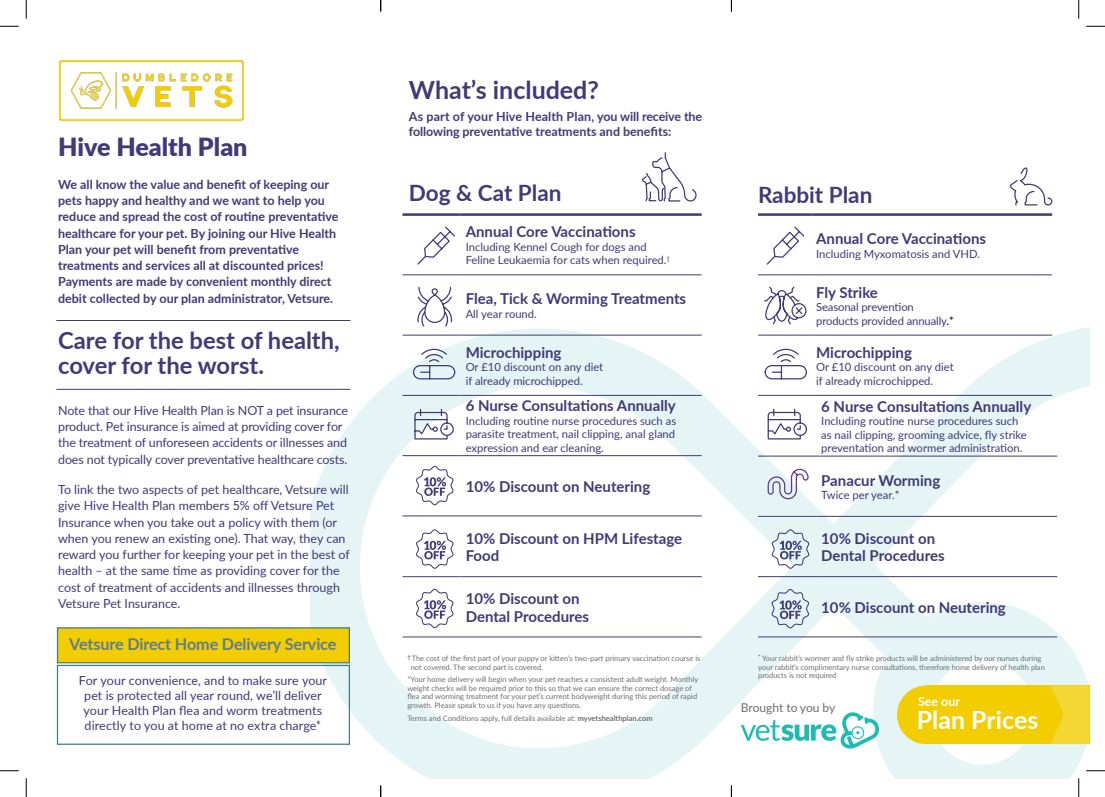
<style>
.page{position:relative;width:1105px;height:797px;background:#fff}
.page>*{position:absolute;margin:0;border:0;box-sizing:border-box;transform-origin:0 0}
.t1{font:700 25px "Lato";color:#403a76}
.t2{font:900 25px "Lato";color:#403a76}
.t3{font:700 25px "Lato";color:#fff}
.t4{font:700 23.75px/25px "Lato";color:#403a76}
.t5{font:700 22.5px "Lato";color:#403a76}
.t6{font:700 16.25px "Lato";letter-spacing:-.01em;color:#607d8e}
.t7{font:700 15px/17.5px "Lato";color:#403a76}
.Heading_-_Benefits{font:12.5px/16.2px "Lato";color:#403a76}
.t8{font:700 12.5px/16.2px "Lato";color:#403a76}
.t9{font:700 12.5px "Lato";color:#fff}
.t10{font:12.12px "Lato";letter-spacing:-.005em;color:#6c6d70}
.t11{font:11.25px/13.5px "Lato";color:#403a76}
.t12{font:7.5px/8.8px "Lato";color:#6c6d70}
.s1{font-weight:700}
.s2{color:#010000}
</style>
<div class="page">
<svg style="left:310px;top:274px;width:779px;height:504px"></svg>
<div style="left:897px;top:685px;width:59px;height:59px;background:#f2cd00;border-radius:50%"></div>
<div style="left:926px;top:685px;width:163px;height:59px;background:#f2cd00"></div>
<svg style="left:1050px;top:685px;width:39px;height:59px"></svg>
<svg style="left:741px;top:712px;width:138px;height:36px"></svg>
<hr style="left:56px;top:320px;width:294px;height:1px;background:#403a76">
<hr style="left:56px;top:389px;width:294px;height:1px;background:#403a76">
<hr style="left:402px;top:213px;width:59px;height:3px;background:#403a76">
<hr style="left:461px;top:213px;width:241px;height:3px;background:#403a76">
<hr style="left:402px;top:275px;width:59px;height:1px;background:#403a76">
<hr style="left:461px;top:275px;width:241px;height:1px;background:#403a76">
<hr style="left:402px;top:335px;width:59px;height:1px;background:#403a76">
<hr style="left:461px;top:335px;width:241px;height:1px;background:#403a76">
<hr style="left:402px;top:395px;width:59px;height:1px;background:#403a76">
<hr style="left:461px;top:395px;width:241px;height:1px;background:#403a76">
<hr style="left:402px;top:455px;width:59px;height:1px;background:#403a76">
<hr style="left:461px;top:455px;width:241px;height:1px;background:#403a76">
<hr style="left:402px;top:515px;width:59px;height:1px;background:#403a76">
<hr style="left:461px;top:515px;width:241px;height:1px;background:#403a76">
<svg style="left:412px;top:348px;width:44px;height:32px"></svg>
<svg style="left:417px;top:226px;width:38px;height:39px"></svg>
<svg style="left:417px;top:286px;width:36px;height:42px"></svg>
<svg style="left:642px;top:152px;width:55px;height:50px"></svg>
<svg style="left:764px;top:348px;width:44px;height:32px"></svg>
<svg style="left:766px;top:226px;width:39px;height:39px"></svg>
<svg style="left:763px;top:285px;width:44px;height:40px"></svg>
<svg style="left:1010px;top:168px;width:43px;height:38px"></svg>
<hr style="left:758px;top:213px;width:53px;height:3px;background:#403a76">
<hr style="left:811px;top:213px;width:241px;height:3px;background:#403a76">
<hr style="left:758px;top:275px;width:53px;height:1px;background:#403a76">
<hr style="left:811px;top:275px;width:241px;height:1px;background:#403a76">
<hr style="left:758px;top:335px;width:53px;height:1px;background:#403a76">
<hr style="left:811px;top:335px;width:241px;height:1px;background:#403a76">
<hr style="left:758px;top:395px;width:53px;height:1px;background:#403a76">
<hr style="left:811px;top:395px;width:241px;height:1px;background:#403a76">
<div style="left:57px;top:664px;width:293px;height:80px;border:1px solid #3f7d86"></div>
<div style="left:57px;top:627px;width:293px;height:36px;background:#f2cd00;border:1px solid #3f7d86"></div>
<svg style="left:414px;top:408px;width:40px;height:32px"></svg>
<hr style="left:402px;top:576px;width:59px;height:1px;background:#403a76">
<hr style="left:461px;top:576px;width:241px;height:1px;background:#403a76">
<hr style="left:402px;top:636px;width:59px;height:1px;background:#403a76">
<hr style="left:461px;top:636px;width:241px;height:1px;background:#403a76">
<svg style="left:415px;top:529px;width:40px;height:40px"></svg>
<svg style="left:415px;top:588px;width:40px;height:40px"></svg>
<svg style="left:415px;top:465px;width:40px;height:41px"></svg>
<hr style="left:758px;top:456px;width:58px;height:1px;background:#403a76">
<hr style="left:816px;top:456px;width:241px;height:1px;background:#403a76">
<hr style="left:758px;top:516px;width:58px;height:1px;background:#403a76">
<hr style="left:816px;top:516px;width:241px;height:1px;background:#403a76">
<hr style="left:758px;top:576px;width:58px;height:1px;background:#403a76">
<hr style="left:816px;top:576px;width:241px;height:1px;background:#403a76">
<hr style="left:758px;top:636px;width:58px;height:1px;background:#403a76">
<hr style="left:816px;top:636px;width:241px;height:1px;background:#403a76">
<svg style="left:770px;top:588px;width:40px;height:41px;background:#c4d0db"></svg>
<svg style="left:767px;top:408px;width:41px;height:32px"></svg>
<svg style="left:770px;top:529px;width:40px;height:40px"></svg>
<svg style="left:767px;top:468px;width:42px;height:32px"></svg>
<img style="left:59px;top:60px;width:185px;height:61px">
<svg style="left:0;top:25px;width:19px;height:2px"></svg>
<svg style="left:1086px;top:25px;width:19px;height:2px"></svg>
<svg style="left:0;top:770px;width:19px;height:1px"></svg>
<svg style="left:1086px;top:770px;width:19px;height:1px"></svg>
<svg style="left:25px;top:0;width:2px;height:19px"></svg>
<svg style="left:25px;top:778px;width:2px;height:19px"></svg>
<svg style="left:1078px;top:0;width:1px;height:19px"></svg>
<svg style="left:1078px;top:778px;width:1px;height:19px"></svg>
<svg style="left:380px;top:785px;width:1px;height:12px"></svg>
<svg style="left:731px;top:785px;width:1px;height:12px"></svg>
<p class="t2" style="left:58px;top:128px;width:191px">Hive Health Plan</p>
<p class="t8" style="left:58px;top:175px;width:282px">We all know the value and benefit of keeping our pets happy and healthy and we want to help you reduce and spread the cost of routine preventative healthcare for your pet. By joining our Hive Health Plan your pet will benefit from preventative treatments and services all at discounted prices!<br>Payments are made by convenient monthly direct debit collected by our plan administrator, Vetsure.</p>
<p class="t4" style="left:58px;top:327px;width:283px">Care for the best of health, cover for the worst.</p>
<p class="Heading_-_Benefits" style="left:58px;top:402px;width:292px">Note that our Hive Health Plan is NOT a pet insurance product. Pet insurance is aimed at providing cover for the treatment of unforeseen accidents or illnesses and does not typically cover preventative healthcare costs.</p>
<p class="Heading_-_Benefits" style="left:58px;top:481px;width:293px">To link the two aspects of pet healthcare, Vetsure will give Hive Health Plan members 5% off Vetsure Pet Insurance when you take out a policy with them (or when you renew an existing one). That way, they can reward you further for keeping your pet in the best of health – at the same time as providing cover for the cost of treatment of accidents and illnesses through Vetsure Pet Insurance.</p>
<p class="t6" style="left:69px;top:632px;width:269px">Vetsure Direct Home Delivery Service</p>
<p class="Heading_-_Benefits" style="left:79px;top:672px;width:250px;line-height:15px;text-align:center">For your convenience, and to make sure your pet is protected all year round, we’ll deliver your Health Plan flea and worm treatments directly to you at home at no extra charge*</p>
<p class="t1" style="left:409px;top:71px;width:191px">What’s included?</p>
<p class="t8" style="left:409px;top:108px;width:295px;line-height:15px">As part of your Hive Health Plan, you will receive the following preventative treatments and benefits:</p>
<p class="t5" style="left:409px;top:176px;width:154px">Dog &amp; Cat Plan</p>
<p class="t7" style="left:466px;top:222px;width:171px">Annual Core Vaccinations</p>
<p class="t11" style="left:466px;top:239px;width:206px">Including Kennel Cough for dogs and<br>Feline Leukaemia for cats when required.<sup>†</sup></p>
<p class="t7" style="left:466px;top:289px;width:222px">Flea, Tick &amp; Worming Treatments</p>
<p class="t11" style="left:466px;top:306px;width:73px">All year round.</p>
<p class="t7" style="left:466px;top:343px;width:97px">Microchipping</p>
<p class="t11" style="left:466px;top:360px;width:139px">Or £10 discount on any diet if already microchipped.</p>
<p class="t7" style="left:466px;top:396px;width:211px">6 Nurse Consultations Annually</p>
<p class="t11" style="left:466px;top:413px;width:212px;text-align:justify">Including routine nurse procedures such as parasite treatment, nail clipping, anal gland expression and ear cleaning.</p>
<p class="t7" style="left:466px;top:477px;width:186px">10% Discount on Neutering</p>
<p class="t7" style="left:466px;top:529px;width:218px">10% Discount on HPM Lifestage<br>Food</p>
<p class="t7" style="left:466px;top:589px;width:125px">10% Discount on<br>Dental Procedures</p>
<p class="t12" style="left:411px;top:653px;width:291px;text-indent:-3px"><sup>†</sup> The cost of the first part of your puppy or kitten’s two-part primary vaccination course is not covered. The second part is covered.</p>
<p class="t12" style="left:407px;top:674px;width:292px">*Your home delivery will begin when your pet reaches a consistent adult weight. Monthly weight checks will be required prior to this so that we can ensure the correct dosage of flea and worming treatment for your pet’s current bodyweight during this period of rapid growth. Please speak to us if you have any questions.</p>
<p class="t12" style="left:407px;top:713px;width:247px">Terms and Conditions apply, full details available at: <span class="s1">myvetshealthplan.com</span></p>
<p class="t5" style="left:758px;top:178px;width:116px">Rabbit Plan</p>
<p class="t7" style="left:816px;top:229px;width:171px">Annual Core Vaccinations</p>
<p class="t11" style="left:816px;top:246px;width:165px">Including Myxomatosis and VHD.</p>
<p class="t7" style="left:816px;top:283px;width:63px">Fly Strike</p>
<p class="t11" style="left:816px;top:300px;width:139px">Seasonal prevention products provided annually<span class="s2">.*</span></p>
<p class="t7" style="left:816px;top:343px;width:97px">Microchipping</p>
<p class="t11" style="left:816px;top:360px;width:139px">Or £10 discount on any diet if already microchipped.</p>
<p class="t7" style="left:821px;top:397px;width:211px">6 Nurse Consultations Annually</p>
<p class="t11" style="left:821px;top:414px;width:207px">Including routine nurse procedures such as nail clipping, grooming advice, fly strike preventation and wormer administration.</p>
<p class="t7" style="left:821px;top:470px;width:121px">Panacur Worming</p>
<p class="t11" style="left:821px;top:487px;width:80px">Twice per year.*</p>
<p class="t7" style="left:821px;top:529px;width:125px">10% Discount on<br>Dental Procedures</p>
<p class="t7" style="left:821px;top:598px;width:186px">10% Discount on Neutering</p>
<p class="t12" style="left:758px;top:653px;width:288px"><sup>*</sup> Your rabbit’s wormer and fly strike products will be administered by our nurses during your rabbit’s complimentary nurse consultations, therefore home delivery of health plan products is not required</p>
<p class="t10" style="left:741px;top:699px;width:96px">Brought to you by</p>
<p class="t9" style="left:918px;top:692px;width:44px">See our</p>
<p class="t3" style="left:917px;top:701px;width:123px">Plan Prices</p>
</div>
